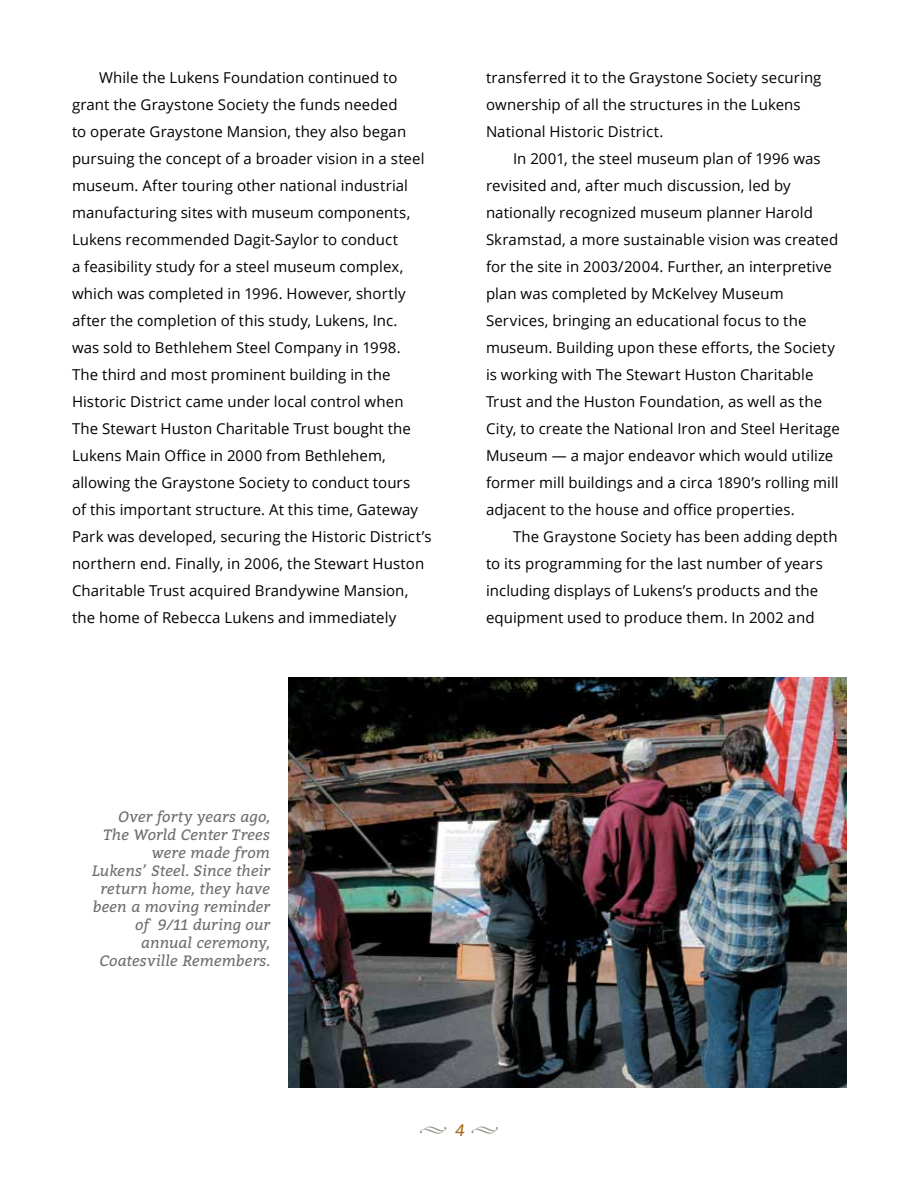
<style>
.page{position:relative;width:918px;height:1188px;background:#fff}
.page>*{position:absolute;margin:0;border:0;box-sizing:border-box;transform-origin:0 0}
.t1{font:italic 16.5px "Bitter";color:#a86b17}
.t2{font:15px/27px "Open Sans";letter-spacing:.005em;color:#000}
.t3{font:italic 15px/18px "Bitter";letter-spacing:.005em;color:#6d6e71;text-align:right}
.s1{color:#94948b}
</style>
<div class="page">
<img style="left:288px;top:678px;width:558px;height:410px">
<p class="t2" style="left:72px;top:64px;width:361px;text-indent:27px">While the Lukens Foundation continued to grant the Graystone Society the funds needed<br>to operate Graystone Mansion, they also began pursuing the concept of a broader vision in a steel museum. After touring other national industrial manufacturing sites with museum components, Lukens recommended Dagit-Saylor to conduct<br>a feasibility study for a steel museum complex, which was completed in 1996. However, shortly after the completion of this study, Lukens, Inc.<br>was sold to Bethlehem Steel Company in 1998.<br>The third and most prominent building in the Historic District came under local control when The Stewart Huston Charitable Trust bought the Lukens Main Office in 2000 from Bethlehem, allowing the Graystone Society to conduct tours<br>of this important structure. At this time, Gateway Park was developed, securing the Historic District’s northern end. Finally, in 2006, the Stewart Huston Charitable Trust acquired Brandywine Mansion, the home of Rebecca Lukens and immediately</p>
<p class="t2" style="left:486px;top:64px;width:337px">transferred it to the Graystone Society securing ownership of all the structures in the Lukens<br>National Historic District.</p>
<p class="t2" style="left:486px;top:145px;width:355px;text-indent:27px">In 2001, the steel museum plan of 1996 was revisited and, after much discussion, led by nationally recognized museum planner Harold Skramstad, a more sustainable vision was created for the site in 2003/2004. Further, an interpretive plan was completed by McKelvey Museum Services, bringing an educational focus to the museum. Building upon these efforts, the Society is working with The Stewart Huston Charitable Trust and the Huston Foundation, as well as the City, to create the National Iron and Steel Heritage Museum — a major endeavor which would utilize former mill buildings and a circa 1890’s rolling mill adjacent to the house and office properties.</p>
<p class="t2" style="left:486px;top:523px;width:353px;text-indent:27px">The Graystone Society has been adding depth to its programming for the last number of years including displays of Lukens’s products and the equipment used to produce them. In 2002 and</p>
<p class="t3" style="left:92px;top:807px;width:180px">Over forty years ago,<br>The World Center Trees were made from<br>Lukens’ Steel. Since their return home, they have been a moving reminder of 9/11 during our annual ceremony,<br>Coatesville Remembers.</p>
<p class="t1" style="left:419px;top:1118px;width:81px"><span class="s1">◆</span> 4 <span class="s1">◆</span></p>
</div>
